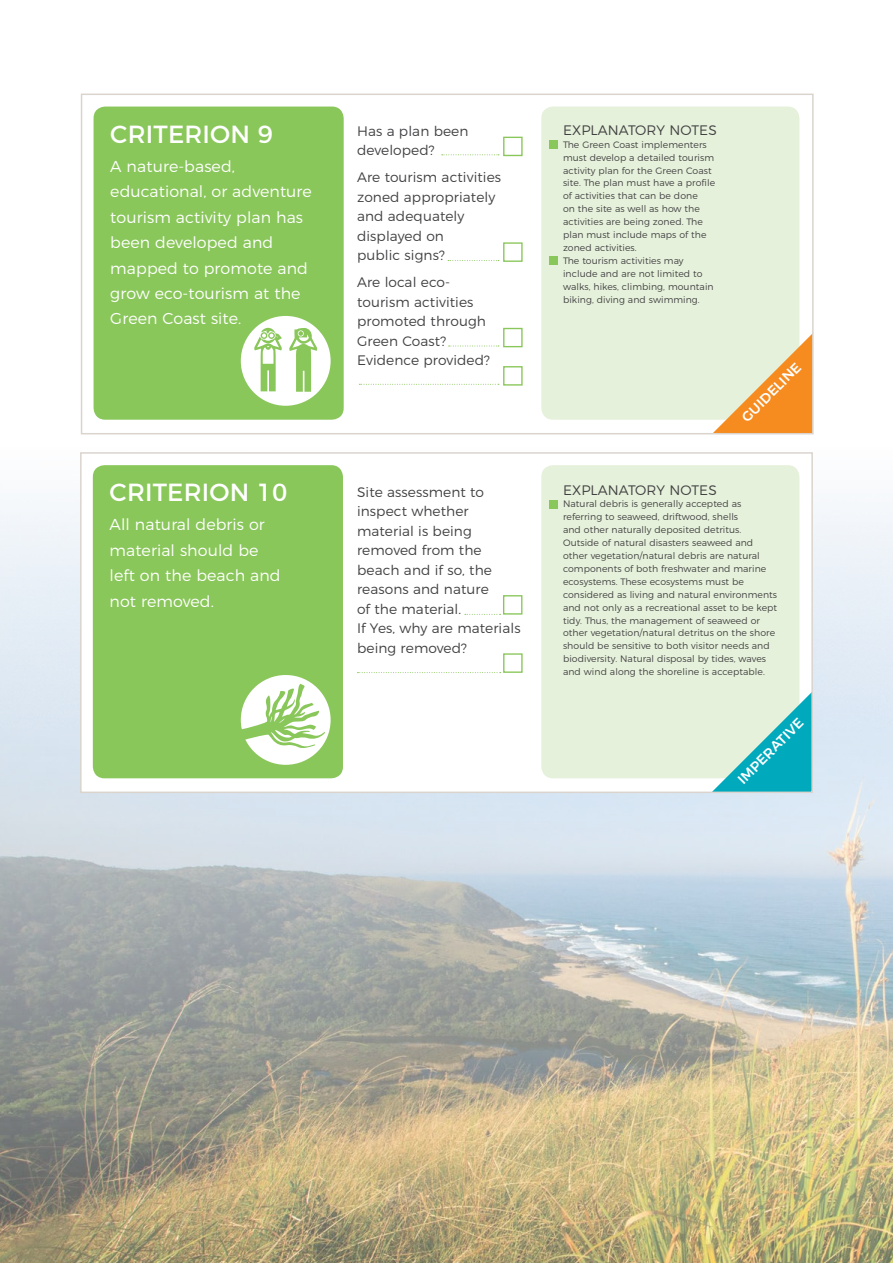
<style>
.page{position:relative;width:893px;height:1263px;background:#fff}
.page>*{position:absolute;margin:0;border:0;box-sizing:border-box;transform-origin:0 0}
.t1{font:24.75px "Montserrat";letter-spacing:.005em;color:#fff}
.t2{font:300 15.75px/25.5px "Montserrat";letter-spacing:.005em;color:#fff}
.t3{font:300 13.8px/19.5px "Montserrat";letter-spacing:.005em;color:#414042}
.t4{font:500 13.8px "Montserrat";color:#fff}
.t5{font:300 9.3px/12.9px "Montserrat";letter-spacing:.005em;color:#414042}
</style>
<div class="page">
<img style="left:0;top:502px;width:893px;height:761px">
<div style="left:94px;top:107px;width:250px;height:313px;background:#8ac75b;border-radius:12px"></div>
<div style="left:81px;top:452px;width:731px;height:341px;background:#fff"></div>
<div style="left:541px;top:107px;width:258px;height:313px;background:#e5f1da;border-radius:12px"></div>
<div style="left:549px;top:141px;width:8px;height:8px;background:#8ac75b"></div>
<div style="left:549px;top:257px;width:8px;height:8px;background:#8ac75b"></div>
<svg style="left:712px;top:333px;width:99px;height:98px"></svg>
<div style="left:81px;top:94px;width:733px;height:340px;border:2px solid #dad4cd"></div>
<div style="left:93px;top:465px;width:250px;height:313px;background:#8ac75b;border-radius:12px"></div>
<div style="left:541px;top:465px;width:258px;height:313px;background:#e5f1da;border-radius:12px"></div>
<svg style="left:711px;top:692px;width:99px;height:98px"></svg>
<div style="left:80px;top:452px;width:733px;height:341px;border:2px solid #dad4cd"></div>
<div style="left:241px;top:316px;width:90px;height:90px;background:#fff;border-radius:50%"></div>
<div style="left:503px;top:137px;width:20px;height:19px;border:1px solid #8ac75b"></div>
<svg style="left:442px;top:154px;width:57px;height:1px"></svg>
<div style="left:241px;top:675px;width:90px;height:90px;background:#fff;border-radius:50%"></div>
<div style="left:503px;top:653px;width:20px;height:20px;border:1px solid #8ac75b"></div>
<svg style="left:357px;top:672px;width:144px;height:1px"></svg>
<div style="left:503px;top:242px;width:20px;height:20px;border:1px solid #8ac75b"></div>
<svg style="left:448px;top:260px;width:51px;height:1px"></svg>
<div style="left:549px;top:500px;width:8px;height:9px;background:#8ac75b"></div>
<svg style="left:240px;top:684px;width:85px;height:64px"></svg>
<svg style="left:254px;top:327px;width:28px;height:64px"></svg>
<svg style="left:289px;top:328px;width:28px;height:64px"></svg>
<div style="left:503px;top:328px;width:20px;height:19px;border:1px solid #8ac75b"></div>
<svg style="left:449px;top:346px;width:50px;height:1px"></svg>
<div style="left:503px;top:366px;width:20px;height:20px;border:1px solid #8ac75b"></div>
<svg style="left:359px;top:384px;width:140px;height:1px"></svg>
<div style="left:503px;top:595px;width:19px;height:20px;border:1px solid #8ac75b"></div>
<svg style="left:465px;top:614px;width:36px;height:1px"></svg>
<h1 class="t1" style="left:110px;top:114px;width:164px">CRITERION 9</h1>
<h2 class="t2" style="left:110px;top:152px;width:203px">A nature-based, educational, or adventure tourism activity plan has been developed and mapped to promote and grow eco-tourism at the<br>Green Coast site.</h2>
<h1 class="t1" style="left:110px;top:473px;width:179px">CRITERION 10</h1>
<h2 class="t2" style="left:110px;top:511px;width:173px">All natural debris or material should be left on the beach and not removed.</h2>
<h3 class="t3" style="left:357px;top:120px;width:113px">Has a plan been developed?</h3>
<h3 class="t3" style="left:357px;top:167px;width:146px">Are tourism activities zoned appropriately and adequately displayed on<br>public signs?</h3>
<h3 class="t3" style="left:357px;top:272px;width:134px">Are local eco&shy;tourism activities promoted through<br>Green Coast?<br>Evidence provided?</h3>
<h3 class="t3" style="left:357px;top:481px;width:165px">Site assessment to inspect whether material is being removed from the beach and if so, the reasons and nature<br>of the material.<br>If Yes, why are materials being removed?</h3>
<h3 class="t3" style="left:563px;top:119px;width:155px">EXPLANATORY NOTES</h3>
<p class="t5" style="left:563px;top:137px;width:154px">The Green Coast implementers must develop a detailed tourism activity plan for the Green Coast site. The plan must have a profile of activities that can be done<br>on the site as well as how the activities are being zoned. The plan must include maps of the zoned activities.<br>The tourism activities may include and are not limited to walks, hikes, climbing, mountain biking, diving and swimming.</p>
<h3 class="t4" style="left:736px;top:411px;width:79px;rotate:-45deg">GUIDELINE</h3>
<h3 class="t3" style="left:563px;top:479px;width:155px">EXPLANATORY NOTES</h3>
<p class="t5" style="left:563px;top:497px;width:216px">Natural debris is generally accepted as referring to seaweed, driftwood, shells<br>and other naturally deposited detritus.<br>Outside of natural disasters seaweed and other vegetation/natural debris are natural components of both freshwater and marine ecosystems. These ecosystems must be considered as living and natural environments and not only as a recreational asset to be kept tidy. Thus, the management of seaweed or other vegetation/natural detritus on the shore should be sensitive to both visitor needs and biodiversity. Natural disposal by tides, waves and wind along the shoreline is acceptable.</p>
<h3 class="t4" style="left:732px;top:773px;width:88px;rotate:-45deg">IMPERATIVE</h3>
</div>
